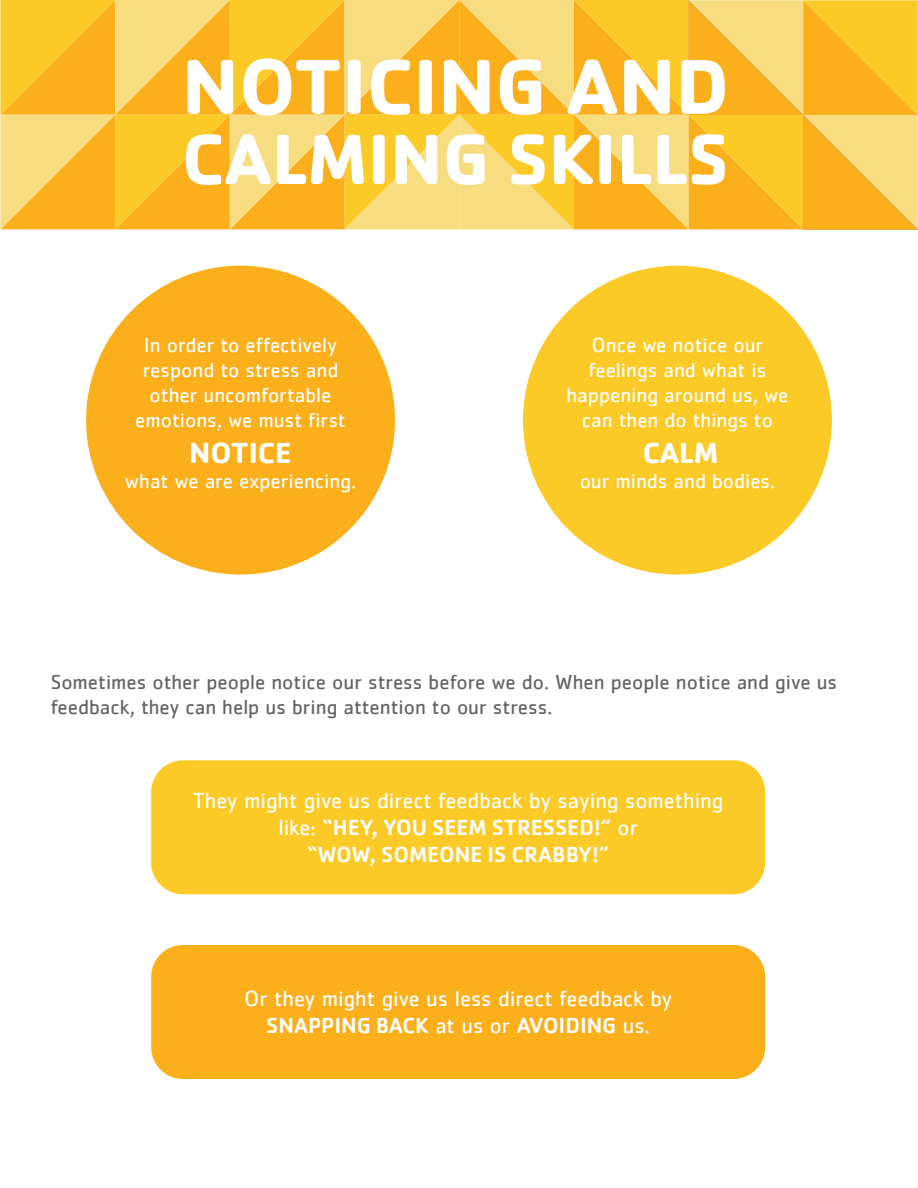
<style>
.page{position:relative;width:918px;height:1188px;background:#fff}
.page>*{position:absolute;margin:0;border:0;box-sizing:border-box;transform-origin:0 0}
.t1{font:700 80.7px "Cachet";color:#fff}
.t2{font:700 73.65px "Cachet";color:#fff}
.t3{font:700 30px "Cachet";color:#fff}
.t4{font:22.5px/27px "Cachet";color:#fff;text-align:center}
.t5{font:21px/25.2px "Cachet";color:#fff;text-align:center}
.t6{font:21px/25.2px "Cachet";color:#636366}
.s1{font-weight:500}
</style>
<div class="page">
<svg style="left:0;top:0;width:918px;height:230px;background:#fac43f"></svg>
<div style="left:523px;top:266px;width:309px;height:309px;background:#fbca27;border-radius:50%"></div>
<div style="left:86px;top:266px;width:309px;height:309px;background:#fbaf1b;border-radius:50%"></div>
<div style="left:151px;top:760px;width:614px;height:134px;background:#fbca27;border-radius:32px"></div>
<div style="left:151px;top:945px;width:614px;height:134px;background:#fbaf1b;border-radius:32px"></div>
<h1 class="t1" style="left:182px;top:34px;width:549px">NOTICING AND</h1>
<h2 class="t2" style="left:182px;top:112px;width:549px">CALMING SKILLS</h2>
<p class="t5" style="left:135px;top:332px;width:212px">In order to effectively respond to stress and other uncomfortable emotions, we must first</p>
<h3 class="t3" style="left:189px;top:434px;width:104px">NOTICE</h3>
<p class="t5" style="left:125px;top:468px;width:233px">what we are experiencing.</p>
<p class="t5" style="left:567px;top:332px;width:223px">Once we notice our feelings and what is happening around us, we can then do things to</p>
<h3 class="t3" style="left:643px;top:434px;width:77px">CALM</h3>
<p class="t5" style="left:580px;top:468px;width:197px">our minds and bodies.</p>
<p class="t6" style="left:51px;top:669px;width:788px">Sometimes other people notice our stress before we do. When people notice and give us feedback, they can help us bring attention to our stress.</p>
<p class="t4" style="left:193px;top:786px;width:532px">They might give us direct feedback by saying something like: <span class="s1">“HEY, YOU SEEM STRESSED!”</span> or<br><span class="s1">“WOW, SOMEONE IS CRABBY!”</span></p>
<p class="t4" style="left:244px;top:985px;width:429px">Or they might give us less direct feedback by<br><span class="s1">SNAPPING BACK</span> at us or <span class="s1">AVOIDING</span> us.</p>
</div>
